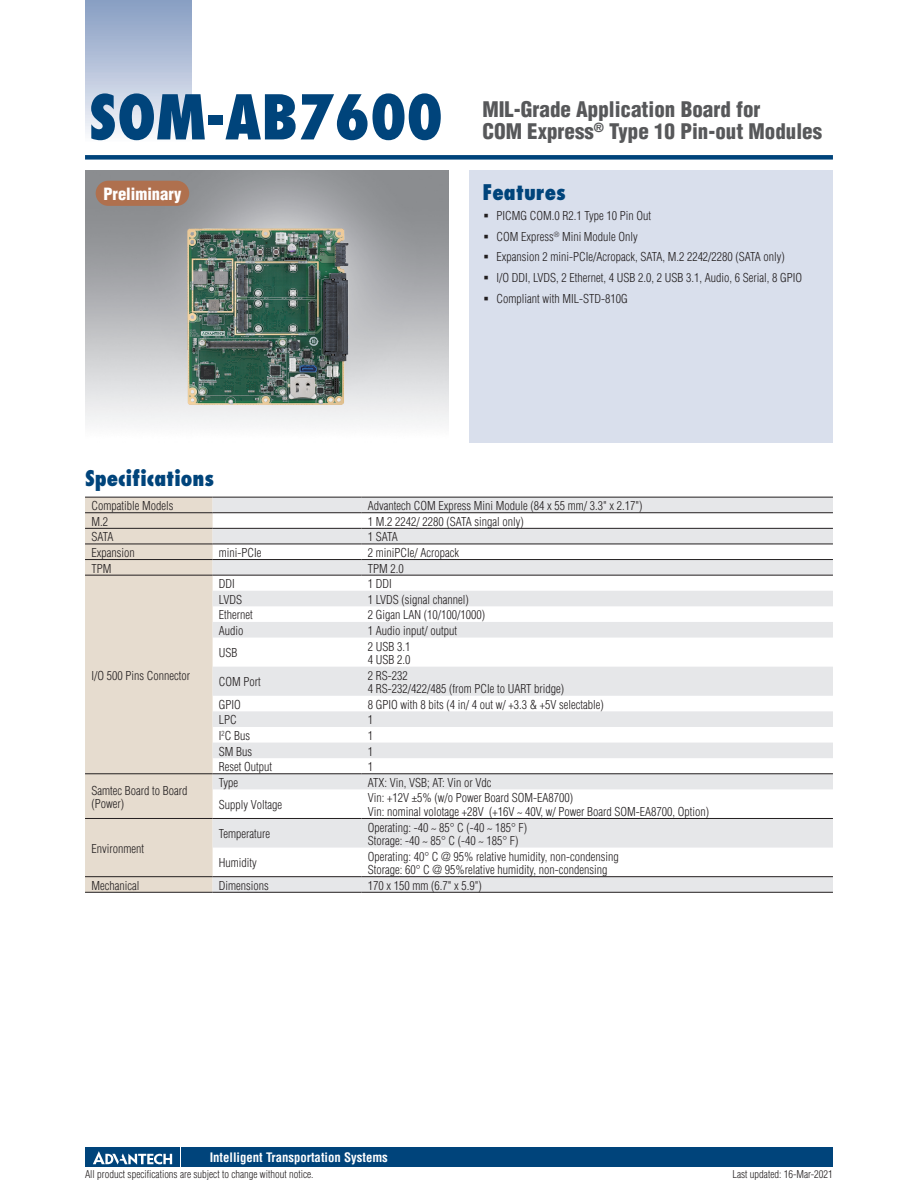
<style>
.page{position:relative;width:918px;height:1188px;background:#fff}
.page>*{position:absolute;margin:0;border:0;box-sizing:border-box;transform-origin:0 0}
.t1{font:800 condensed 60px "Futura";color:#00447b}
.t2{font:900 condensed 21px/22.5px "Helvetica";color:#57585a}
.t3{font:800 condensed 21px "Futura";color:#00447b}
.t4{font:900 condensed 16.5px "Helvetica";color:#fff}
.t5{font:700 condensed 12.75px "Helvetica";color:#fff}
.t6{font:300 condensed 12px/13.5px "Helvetica";color:#231f20}
.t7{font:300 condensed 10.5px "Helvetica";color:#231f20}
</style>
<div class="page">
<div style="left:85px;top:155px;width:748px;height:5px;background:#00447b"></div>
<div style="left:85px;top:0;width:106px;height:143px;background:linear-gradient(to bottom,#849bc1,#f9fafc)"></div>
<div style="left:182px;top:1147px;width:651px;height:20px;background:#00447b"></div>
<div style="left:85px;top:1147px;width:95px;height:20px;background:#00447b"></div>
<svg style="left:93px;top:1151px;width:79px;height:14px"></svg>
<div style="left:470px;top:170px;width:363px;height:272px;background:#d9dfec"></div>
<img style="left:85px;top:170px;width:363px;height:255px">
<div style="left:85px;top:498px;width:128px;height:394px;background:#e6dccf"></div>
<svg style="left:213px;top:498px;width:620px;height:394px"></svg>
<hr style="left:85px;top:497px;width:128px;height:1px;background:#231f20">
<hr style="left:213px;top:497px;width:148px;height:1px;background:#231f20">
<hr style="left:361px;top:497px;width:472px;height:1px;background:#231f20">
<hr style="left:85px;top:512px;width:128px;height:1px;background:#231f20">
<hr style="left:213px;top:512px;width:148px;height:1px;background:#231f20">
<hr style="left:361px;top:512px;width:472px;height:1px;background:#231f20">
<hr style="left:85px;top:528px;width:128px;height:1px;background:#231f20">
<hr style="left:85px;top:544px;width:128px;height:1px;background:#231f20">
<hr style="left:85px;top:559px;width:128px;height:1px;background:#231f20">
<hr style="left:85px;top:575px;width:128px;height:1px;background:#231f20">
<hr style="left:85px;top:773px;width:128px;height:1px;background:#231f20">
<hr style="left:213px;top:528px;width:148px;height:1px;background:#231f20">
<hr style="left:361px;top:528px;width:472px;height:1px;background:#231f20">
<hr style="left:213px;top:544px;width:148px;height:1px;background:#231f20">
<hr style="left:361px;top:544px;width:472px;height:1px;background:#231f20">
<hr style="left:213px;top:559px;width:148px;height:1px;background:#231f20">
<hr style="left:361px;top:559px;width:472px;height:1px;background:#231f20">
<hr style="left:213px;top:575px;width:148px;height:1px;background:#231f20">
<hr style="left:361px;top:575px;width:472px;height:1px;background:#231f20">
<hr style="left:213px;top:773px;width:148px;height:1px;background:#231f20">
<hr style="left:361px;top:773px;width:472px;height:1px;background:#231f20">
<hr style="left:85px;top:818px;width:128px;height:1px;background:#231f20">
<hr style="left:213px;top:818px;width:148px;height:1px;background:#231f20">
<hr style="left:361px;top:818px;width:472px;height:1px;background:#231f20">
<hr style="left:85px;top:876px;width:128px;height:1px;background:#231f20">
<hr style="left:213px;top:876px;width:148px;height:1px;background:#231f20">
<hr style="left:361px;top:876px;width:472px;height:1px;background:#231f20">
<hr style="left:85px;top:892px;width:128px;height:1px;background:#231f20">
<hr style="left:213px;top:892px;width:148px;height:1px;background:#231f20">
<hr style="left:361px;top:892px;width:472px;height:1px;background:#231f20">
<div style="left:96px;top:181px;width:93px;height:25px;background:#af704e;border-radius:13px"></div>
<img style="left:170px;top:212px;width:197px;height:209px">
<h1 class="t1" style="left:89px;top:80px;width:356px">SOM-AB7600</h1>
<h3 class="t4" style="left:103px;top:183px;width:80px">Preliminary</h3>
<h2 class="t2" style="left:482px;top:98px;width:341px">MIL-Grade Application Board for<br>COM Express<sup>®</sup> Type 10 Pin-out Modules</h2>
<h2 class="t3" style="left:482px;top:179px;width:85px">Features</h2>
<p class="t6" style="left:496px;top:205px;width:307px;line-height:20.7px">PICMG COM.0 R2.1 Type 10 Pin Out<br>COM Express<sup>®</sup> Mini Module Only<br>Expansion 2 mini-PCIe/Acropack, SATA, M.2 2242/2280 (SATA only)<br>I/O DDI, LVDS, 2 Ethernet, 4 USB 2.0, 2 USB 3.1, Audio, 6 Serial, 8 GPIO Compliant with MIL-STD-810G</p>
<h2 class="t3" style="left:85px;top:465px;width:131px">Specifications</h2>
<p class="t6" style="left:91px;top:499px;width:83px">Compatible Models</p>
<p class="t6" style="left:368px;top:499px;width:276px">Advantech COM Express Mini Module (84 x 55 mm/ 3.3" x 2.17")</p>
<p class="t6" style="left:91px;top:515px;width:18px">M.2</p>
<p class="t6" style="left:368px;top:515px;width:157px">1 M.2 2242/ 2280 (SATA singal only)</p>
<p class="t6" style="left:91px;top:530px;width:24px">SATA</p>
<p class="t6" style="left:368px;top:530px;width:31px">1 SATA</p>
<p class="t6" style="left:91px;top:546px;width:45px">Expansion</p>
<p class="t6" style="left:219px;top:546px;width:44px">mini-PCIe</p>
<p class="t6" style="left:368px;top:546px;width:93px">2 miniPCIe/ Acropack</p>
<p class="t6" style="left:91px;top:561px;width:21px">TPM</p>
<p class="t6" style="left:368px;top:561px;width:37px">TPM 2.0</p>
<p class="t6" style="left:91px;top:669px;width:100px">I/O 500 Pins Connector</p>
<p class="t6" style="left:91px;top:783px;width:97px">Samtec Board to Board (Power)</p>
<p class="t6" style="left:91px;top:842px;width:54px">Environment</p>
<p class="t6" style="left:219px;top:577px;width:18px">DDI</p>
<p class="t6" style="left:368px;top:577px;width:26px">1 DDI</p>
<p class="t6" style="left:219px;top:593px;width:25px">LVDS</p>
<p class="t6" style="left:368px;top:593px;width:103px">1 LVDS (signal channel)</p>
<p class="t6" style="left:219px;top:608px;width:35px">Ethernet</p>
<p class="t6" style="left:368px;top:608px;width:119px">2 Gigan LAN (10/100/1000)</p>
<p class="t6" style="left:219px;top:624px;width:26px">Audio</p>
<p class="t6" style="left:368px;top:624px;width:91px">1 Audio input/ output</p>
<p class="t6" style="left:219px;top:646px;width:20px">USB</p>
<p class="t6" style="left:368px;top:639px;width:44px">2 USB 3.1<br>4 USB 2.0</p>
<p class="t6" style="left:219px;top:675px;width:43px">COM Port</p>
<p class="t6" style="left:368px;top:669px;width:198px">2 RS-232<br>4 RS-232/422/485 (from PCIe to UART bridge)</p>
<p class="t6" style="left:219px;top:698px;width:24px">GPIO</p>
<p class="t6" style="left:368px;top:698px;width:237px">8 GPIO with 8 bits (4 in/ 4 out w/ +3.3 &amp; +5V selectable)</p>
<p class="t6" style="left:219px;top:713px;width:19px">LPC</p>
<p class="t6" style="left:368px;top:713px;width:7px">1</p>
<p class="t6" style="left:219px;top:729px;width:33px">I<sup>2</sup>C Bus</p>
<p class="t6" style="left:368px;top:729px;width:7px">1</p>
<p class="t6" style="left:219px;top:744px;width:35px">SM Bus</p>
<p class="t6" style="left:368px;top:744px;width:7px">1</p>
<p class="t6" style="left:219px;top:760px;width:55px">Reset Output</p>
<p class="t6" style="left:368px;top:760px;width:7px">1</p>
<p class="t6" style="left:219px;top:776px;width:21px">Type</p>
<p class="t6" style="left:368px;top:776px;width:125px">ATX: Vin, VSB; AT: Vin or Vdc</p>
<p class="t6" style="left:219px;top:798px;width:65px">Supply Voltage</p>
<p class="t6" style="left:368px;top:791px;width:343px">Vin: +12V ±5% (w/o Power Board SOM-EA8700)<br>Vin: nominal volotage +28V (+16V ~ 40V, w/ Power Board SOM-EA8700, Option)</p>
<p class="t6" style="left:219px;top:827px;width:53px">Temperature</p>
<p class="t6" style="left:368px;top:820px;width:161px">Operating: -40 ~ 85° C (-40 ~ 185° F)<br>Storage: -40 ~ 85° C (-40 ~ 185° F)</p>
<p class="t6" style="left:219px;top:856px;width:39px">Humidity</p>
<p class="t6" style="left:368px;top:849px;width:252px">Operating: 40° C @ 95% relative humidity, non-condensing<br>Storage: 60° C @ 95%relative humidity, non-condensing</p>
<p class="t6" style="left:91px;top:879px;width:49px">Mechanical</p>
<p class="t6" style="left:219px;top:879px;width:51px">Dimensions</p>
<p class="t6" style="left:368px;top:879px;width:116px">170 x 150 mm (6.7" x 5.9")</p>
<p class="t5" style="left:210px;top:1149px;width:180px">Intelligent Transportation Systems</p>
<p class="t7" style="left:85px;top:1167px;width:230px">All product specifications are subject to change without notice.</p>
<p class="t7" style="left:733px;top:1167px;width:102px">Last updated: 16-Mar-2021</p>
</div>
